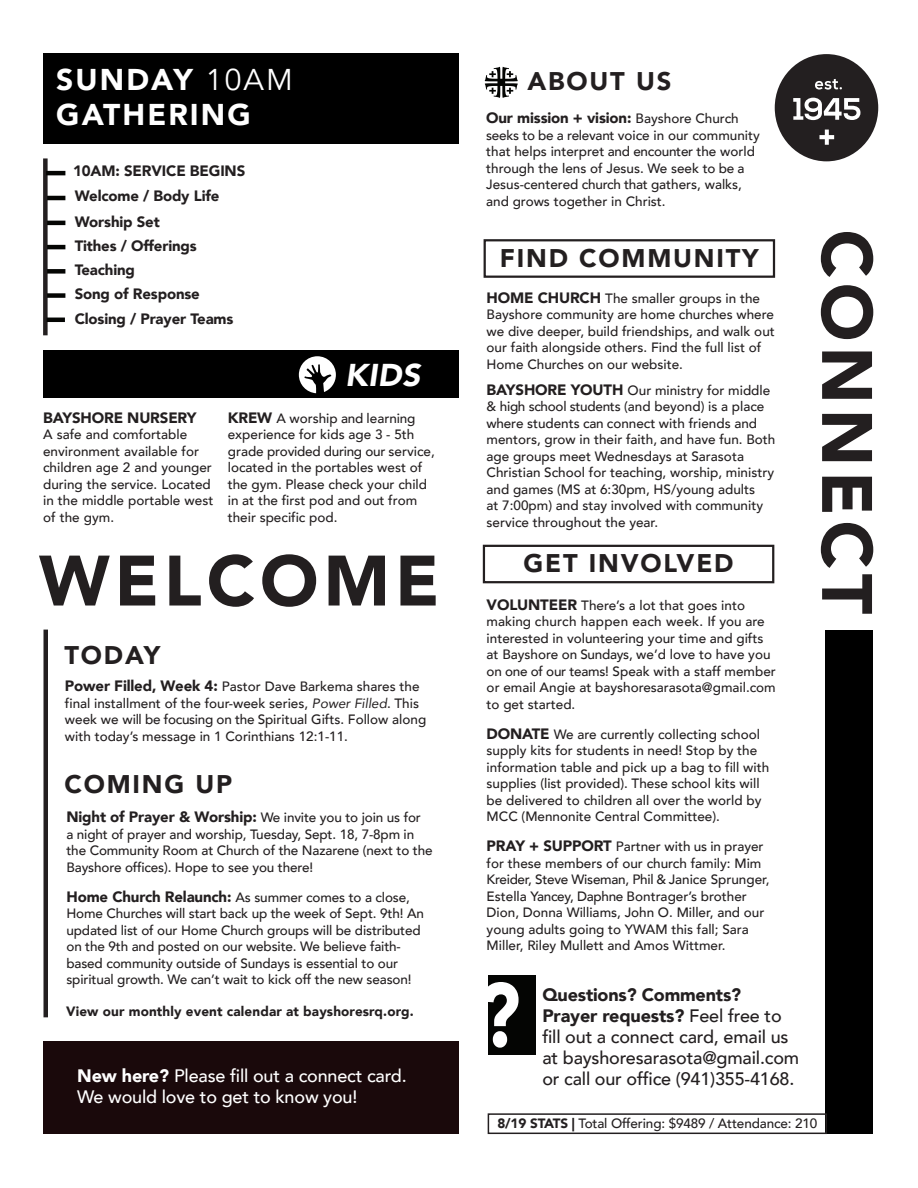
<style>
.page{position:relative;width:918px;height:1188px;background:#fff}
.page>*{position:absolute;margin:0;border:0;box-sizing:border-box;transform-origin:0 0}
.t1{font:900 89.7px "Avenir";color:#fff;scale:.87 1}
.t2{font:900 70.5px "Avenir";letter-spacing:.07em;color:#231f20}
.t3{font:italic 900 31.5px "Avenir";color:#fff}
.t4{font:900 30px "Avenir";letter-spacing:.07em;color:#fff}
.t5{font:900 25.5px "Avenir";letter-spacing:.07em;color:#231f20}
.t6{font:500 18px "Avenir";letter-spacing:-.01em;color:#231f20}
.t7{font:500 18px "Avenir";letter-spacing:-.01em;color:#fff}
.t8{font:900 18px/21px "Avenir";letter-spacing:-.01em;color:#231f20}
.t9{font:900 15px "Avenir";letter-spacing:-.01em;color:#231f20}
.t10{font:500 13.5px/16.5px "Avenir";color:#231f20}
.t11{font:900 13.5px "Avenir";letter-spacing:.01em;color:#231f20}
.s1{font-weight:400}
.s2{font-weight:900;font-size:15px}
.s3{font-weight:500;font-size:13.5px}
.s4{font-weight:500}
.s5{font-weight:400;font-style:italic}
.s6{font-weight:900}
</style>
<div class="page">
<div style="left:775px;top:54px;width:103px;height:107px;background:#231f20;border-radius:50%"></div>
<svg style="left:819px;top:130px;width:15px;height:15px"></svg>
<svg style="left:815px;top:79px;width:27px;height:11px"></svg>
<svg style="left:793px;top:98px;width:68px;height:22px"></svg>
<div style="left:43px;top:630px;width:5px;height:387px;background:#231f20"></div>
<div style="left:43px;top:158px;width:5px;height:177px;background:#231f20"></div>
<div style="left:43px;top:1041px;width:416px;height:93px;background:#1a090b"></div>
<div style="left:43px;top:53px;width:416px;height:91px;background:#000"></div>
<hr style="left:46px;top:171px;width:19px;height:4px;background:#040503">
<hr style="left:47px;top:196px;width:18px;height:4px;background:#040503">
<hr style="left:47px;top:221px;width:18px;height:4px;background:#040503">
<hr style="left:47px;top:245px;width:18px;height:4px;background:#040503">
<div style="left:47px;top:269px;width:18px;height:5px;background:#040503"></div>
<div style="left:47px;top:293px;width:18px;height:5px;background:#040503"></div>
<hr style="left:47px;top:318px;width:18px;height:4px;background:#040503">
<div style="left:43px;top:350px;width:416px;height:48px;background:#000"></div>
<svg style="left:299px;top:356px;width:37px;height:37px"></svg>
<div style="left:825px;top:630px;width:48px;height:504px;background:#000"></div>
<div style="left:488px;top:1113px;width:339px;height:21px;border:2px solid #231f20"></div>
<div style="left:488px;top:975px;width:48px;height:80px;background:#040503"></div>
<div style="left:484px;top:239px;width:291px;height:39px;border:2px solid #231f20"></div>
<div style="left:483px;top:545px;width:291px;height:38px;border:2px solid #231f20"></div>
<svg style="left:484px;top:66px;width:34px;height:32px"></svg>
<p class="t4" style="left:56px;top:54px;width:238px">SUNDAY <span class="s1">10AM</span></p>
<p class="t4" style="left:56px;top:89px;width:196px">GATHERING</p>
<p class="t9" style="left:73px;top:158px;width:174px">10AM: SERVICE BEGINS</p>
<p class="t9" style="left:75px;top:183px;width:146px">Welcome / Body Life</p>
<p class="t9" style="left:75px;top:208px;width:87px">Worship Set</p>
<p class="t9" style="left:75px;top:233px;width:124px">Tithes / Offerings</p>
<p class="t9" style="left:75px;top:257px;width:62px">Teaching</p>
<p class="t9" style="left:75px;top:281px;width:127px">Song of Response</p>
<p class="t9" style="left:75px;top:306px;width:160px">Closing / Prayer Teams</p>
<p class="t3" style="left:345px;top:349px;width:77px">KIDS</p>
<p class="t9" style="left:43px;top:405px;width:155px">BAYSHORE NURSERY</p>
<p class="t10" style="left:43px;top:426px;width:172px">A safe and comfortable environment available for children age 2 and younger during the service. Located in the middle portable west of the gym.</p>
<p class="t10" style="left:228px;top:409px;width:209px"><span class="s2">KREW</span> A worship and learning experience for kids age 3 - 5th grade provided during our service, located in the portables west of the gym. Please check your child</p>
<p class="t10" style="left:228px;top:492px;width:191px">in at the first pod and out from their specific pod.</p>
<p class="t5" style="left:528px;top:60px;width:145px">ABOUT US</p>
<p class="t9" style="left:486px;top:105px;width:254px">Our mission + vision: <span class="s3">Bayshore Church</span></p>
<p class="t10" style="left:486px;top:126px;width:275px">seeks to be a relevant voice in our community that helps interpret and encounter the world through the lens of Jesus. We seek to be a Jesus-centered church that gathers, walks, and grows together in Christ.</p>
<p class="t5" style="left:500px;top:236px;width:260px">FIND COMMUNITY</p>
<p class="t10" style="left:487px;top:289px;width:290px"><span class="s2">HOME CHURCH</span> The smaller groups in the Bayshore community are home churches where we dive deeper, build friendships, and walk out our faith alongside others. Find the full list of Home Churches on our website.</p>
<p class="t10" style="left:487px;top:381px;width:285px"><span class="s2">BAYSHORE YOUTH</span> Our ministry for middle &amp; high school students (and beyond) is a place</p>
<p class="t10" style="left:487px;top:414px;width:272px">where students can connect with friends and</p>
<p class="t10" style="left:487px;top:431px;width:290px">mentors, grow in their faith, and have fun. Both age groups meet Wednesdays at Sarasota Christian School for teaching, worship, ministry and games (MS at 6:30pm, HS/young adults<br>at 7:00pm) and stay involved with community service throughout the year.</p>
<p class="t5" style="left:524px;top:542px;width:211px">GET INVOLVED</p>
<p class="t2" style="left:39px;top:521px;width:402px">WELCOME</p>
<p class="t10" style="left:487px;top:596px;width:280px"><span class="s2">VOLUNTEER</span> There’s a lot that goes into making church happen each week. If you are</p>
<p class="t10" style="left:487px;top:629px;width:291px">interested in volunteering your time and gifts at Bayshore on Sundays, we’d love to have you on one of our teams! Speak with a staff member or email Angie at bayshoresarasota@gmail.com to get started.</p>
<p class="t10" style="left:487px;top:725px;width:284px"><span class="s2">DONATE</span> We are currently collecting school supply kits for students in need! Stop by the information table and pick up a bag to fill with supplies (list provided). These school kits will be delivered to children all over the world by MCC (Mennonite Central Committee).</p>
<p class="t10" style="left:487px;top:838px;width:285px"><span class="s2">PRAY + SUPPORT</span> Partner with us in prayer for these members of our church family: Mim Kreider, Steve Wiseman, Phil &amp; Janice Sprunger, Estella Yancey, Daphne Bontrager’s brother Dion, Donna Williams, John O. Miller, and our young adults going to YWAM this fall; Sara Miller, Riley Mullett and Amos Wittmer.</p>
<p class="t1" style="left:477px;top:939px;width:51px">?</p>
<p class="t8" style="left:542px;top:984px;width:241px">Questions? Comments?<br>Prayer requests? <span class="s4">Feel free to</span></p>
<p class="t5" style="left:64px;top:633px;width:97px">TODAY</p>
<p class="t10" style="left:65px;top:678px;width:363px"><span class="s2">Power Filled, Week 4:</span> Pastor Dave Barkema shares the final installment of the four-week series, <span class="s5">Power Filled</span>. This week we will be focusing on the Spiritual Gifts. Follow along with today’s message in 1 Corinthians 12:1-11.</p>
<p class="t5" style="left:64px;top:762px;width:169px">COMING UP</p>
<p class="t9" style="left:66px;top:804px;width:356px">Night of Prayer &amp; Worship: <span class="s3">We invite you to join us for</span></p>
<p class="t10" style="left:66px;top:825px;width:368px">a night of prayer and worship, Tuesday, Sept. 18, 7-8pm in the Community Room at Church of the Nazarene (next to the<br>Bayshore offices). Hope to see you there!</p>
<p class="t10" style="left:66px;top:888px;width:359px"><span class="s2">Home Church Relaunch:</span> As summer comes to a close, Home Churches will start back up the week of Sept. 9th! An updated list of our Home Church groups will be distributed on the 9th and posted on our website. We believe faith-</p>
<p class="t10" style="left:66px;top:954px;width:333px">based community outside of Sundays is essential to our</p>
<p class="t10" style="left:66px;top:971px;width:347px">spiritual growth. We can’t wait to kick off the new season!</p>
<p class="t11" style="left:66px;top:1000px;width:349px">View our monthly event calendar at bayshoresrq.org.</p>
<p class="t6" style="left:542px;top:1021px;width:248px">fill out a connect card, email us</p>
<p class="t6" style="left:542px;top:1042px;width:258px">at bayshoresarasota@gmail.com</p>
<p class="t7" style="left:77px;top:1060px;width:331px"><span class="s6">New here?</span> Please fill out a connect card.</p>
<p class="t6" style="left:542px;top:1063px;width:253px">or call our office (941)355-4168.</p>
<p class="t7" style="left:77px;top:1081px;width:282px">We would love to get to know you!</p>
<p class="t2" style="left:907px;top:230px;width:386px;rotate:90deg">CONNECT</p>
<p class="t10" style="left:497px;top:1115px;width:321px"><span class="s6">8/19 STATS |</span> Total Offering: $9489 / Attendance: 210</p>
</div>
